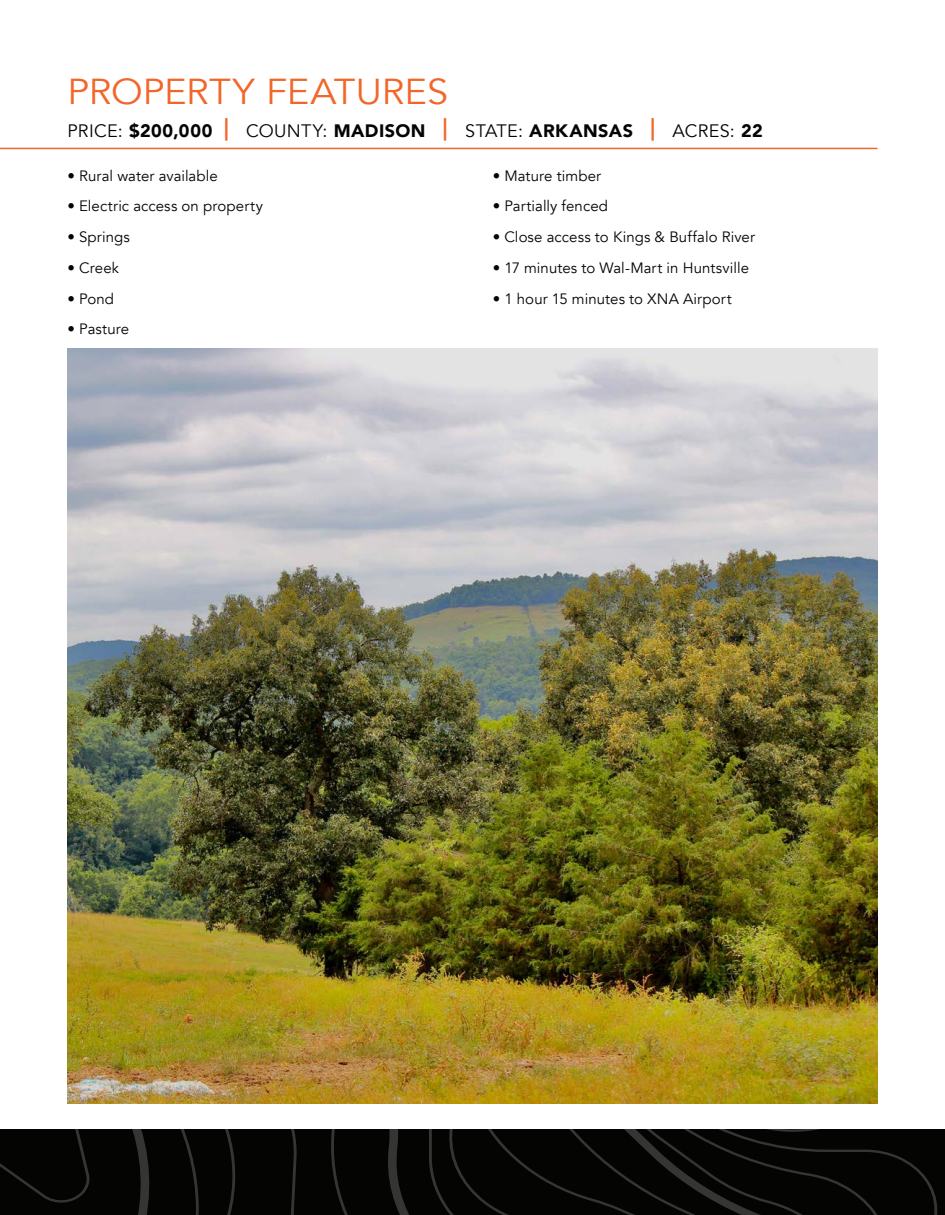
<style>
.page{position:relative;width:945px;height:1215px;background:#fff}
.page>*{position:absolute;margin:0;border:0;box-sizing:border-box;transform-origin:0 0}
.t1{font:36px "Avenir";color:#f2662a;scale:1.05 1}
.t2{font:18px "Avenir";letter-spacing:.02em;color:#040503}
.t3{font:15px "Avenir";letter-spacing:.005em;color:#040503}
.s1{font-weight:900}
.s2{font-weight:900;font-size:22.5px;color:#f2662a}
</style>
<div class="page">
<img style="left:68px;top:348px;width:810px;height:755px">
<hr style="left:0;top:148px;width:878px;height:1px;background:#f2662a">
<svg style="left:0;top:1129px;width:945px;height:86px"></svg>
<p class="t1" style="left:68px;top:70px;width:364px">PROPERTY FEATURES</p>
<p class="t2" style="left:68px;top:120px;width:697px">PRICE: <span class="s1">$200,000</span> <span class="s2">|</span> COUNTY: <span class="s1">MADISON</span> <span class="s2">|</span> STATE: <span class="s1">ARKANSAS</span> <span class="s2">|</span> ACRES: <span class="s1">22</span></p>
<p class="t3" style="left:68px;top:166px;width:152px">• Rural water available</p>
<p class="t3" style="left:68px;top:197px;width:197px">• Electric access on property</p>
<p class="t3" style="left:68px;top:228px;width:64px">• Springs</p>
<p class="t3" style="left:68px;top:259px;width:53px">• Creek</p>
<p class="t3" style="left:68px;top:289px;width:48px">• Pond</p>
<p class="t3" style="left:68px;top:320px;width:63px">• Pasture</p>
<p class="t3" style="left:493px;top:166px;width:110px">• Mature timber</p>
<p class="t3" style="left:493px;top:197px;width:117px">• Partially fenced</p>
<p class="t3" style="left:493px;top:228px;width:264px">• Close access to Kings &amp; Buffalo River</p>
<p class="t3" style="left:493px;top:259px;width:258px">• 17 minutes to Wal-Mart in Huntsville</p>
<p class="t3" style="left:493px;top:289px;width:240px">• 1 hour 15 minutes to XNA Airport</p>
</div>
